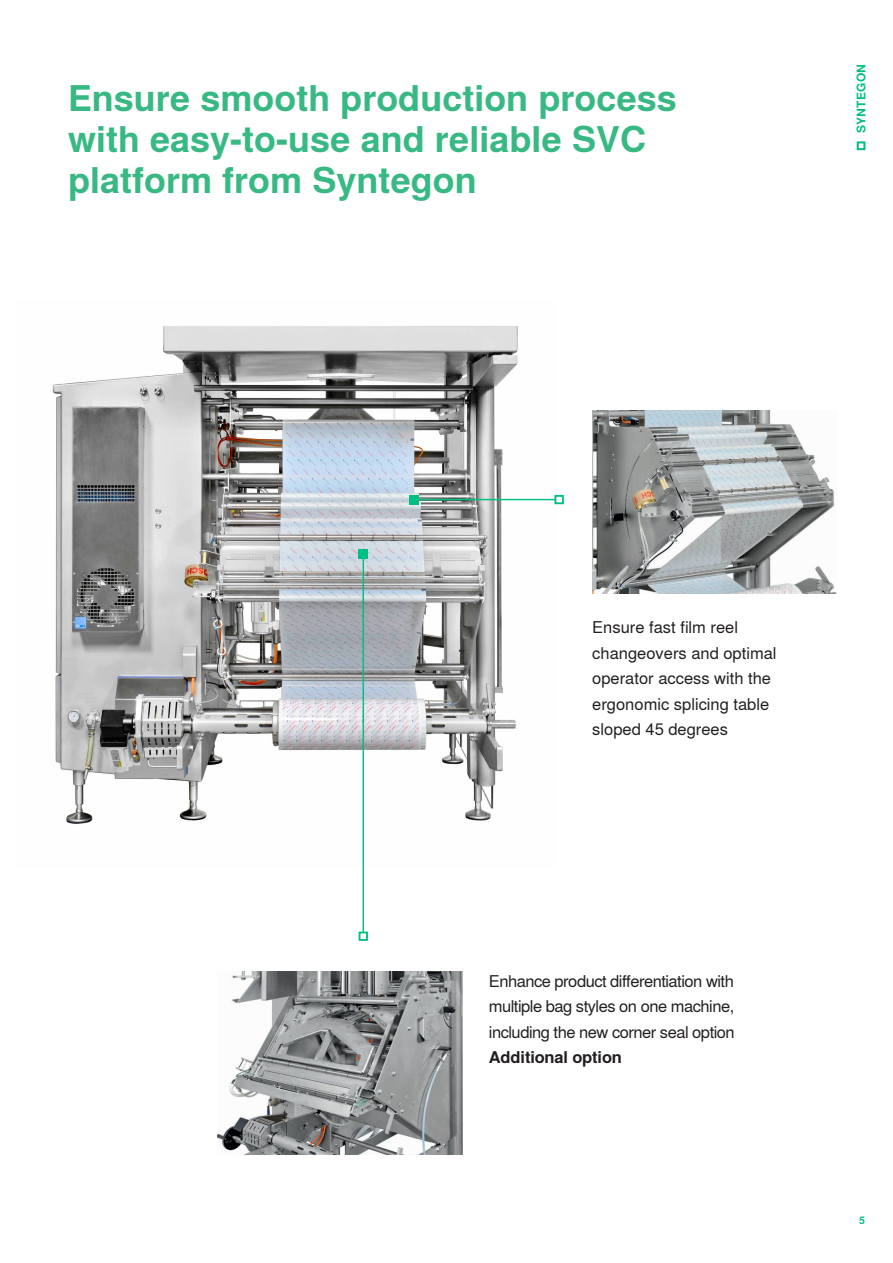
<style>
.page{position:relative;width:893px;height:1263px;background:#fff}
.page>*{position:absolute;margin:0;border:0;box-sizing:border-box;transform-origin:0 0}
.t1{font:700 36px/40.8px "Syntegon";color:#38b983}
.Paragraph_Style_1{font:16.5px/25.5px "Syntegon";color:#231f20}
.Paragraph_Style_1-2{font:700 16.5px "Syntegon";letter-spacing:-.01em;color:#231f20}
.t2{font:700 12px "Syntegon";letter-spacing:.025em;color:#00bf83}
.t3{font:700 10.5px "Syntegon";color:#00bf83}
</style>
<div class="page">
<svg style="left:857px;top:141px;width:8px;height:9px"></svg>
<img style="left:52px;top:326px;width:504px;height:541px">
<img style="left:592px;top:410px;width:244px;height:184px">
<img style="left:218px;top:971px;width:244px;height:184px">
<hr style="left:414px;top:499px;width:141px;height:1px;background:#00bf83">
<div style="left:410px;top:495px;width:9px;height:9px;background:#00bf83"></div>
<div style="left:554px;top:495px;width:10px;height:9px;border:2px solid #00bf83"></div>
<hr style="left:363px;top:554px;width:1px;height:378px;background:#00bf83">
<div style="left:359px;top:550px;width:9px;height:9px;background:#00bf83"></div>
<div style="left:359px;top:931px;width:9px;height:10px;border:2px solid #00bf83"></div>
<p class="t1" style="left:68px;top:78px;width:610px">Ensure smooth production process with easy-to-use and reliable SVC platform from Syntegon</p>
<p class="t2" style="left:852px;top:133px;width:71px;rotate:-90deg">SYNTEGON</p>
<p class="Paragraph_Style_1" style="left:592px;top:614px;width:186px">Ensure fast film reel changeovers and optimal operator access with the ergonomic splicing table sloped 45 degrees</p>
<p class="Paragraph_Style_1" style="left:489px;top:967px;width:247px;text-align:justify">Enhance product differentiation with multiple bag styles on one machine, including the new corner seal option</p>
<p class="Paragraph_Style_1-2" style="left:489px;top:1045px;width:135px">Additional option</p>
<p class="t3" style="left:859px;top:1213px;width:7px">5</p>
</div>
